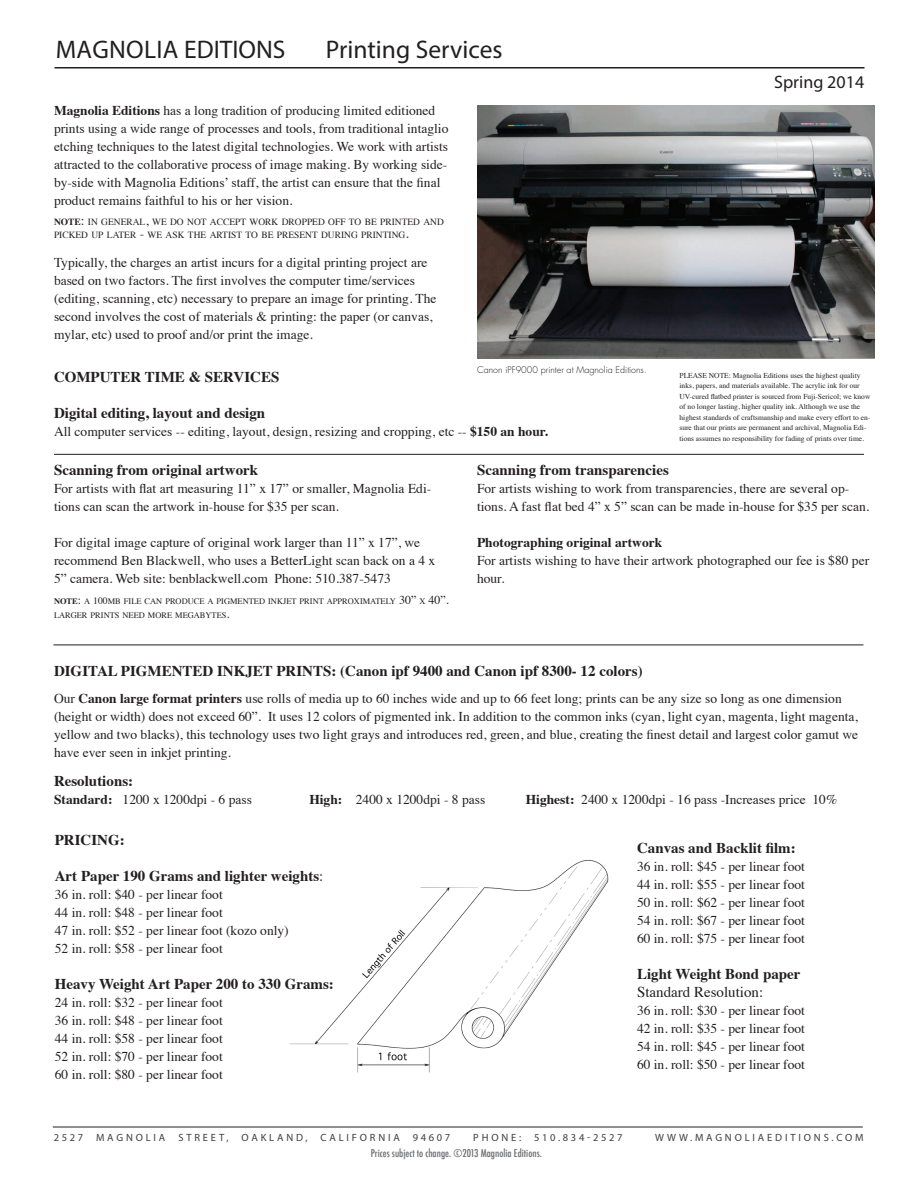
<style>
.page{position:relative;width:918px;height:1188px;background:#fff}
.page>*{position:absolute;margin:0;border:0;box-sizing:border-box;transform-origin:0 0}
.t1{font:25.5px "Myriad Pro";color:#231f20}
.t2{font:18px "Myriad Pro";color:#231f20}
.t3{font:700 15px "Times";color:#231f20}
.t4{font:15px "Times";color:#231f20}
.t5{font:13.5px/18px "Times";color:#231f20}
.t6{font:700 13.5px "Times";color:#231f20}
.t7{font:10.5px "Myriad Pro";letter-spacing:.27em;color:#3e3e3f}
.t8{font:500 condensed 10.5px "Futura";color:#6c6d70}
.t9{font:10.5px "Myriad Pro";letter-spacing:.25em;color:#3e3e3f}
.t10{font:9.45px/13.5px "Times";color:#231f20}
.t11{font:300 9px "Futura";color:#231f20}
.t12{font:8.4px/13.5px "Times";color:#231f20}
.t13{font:7.5px/10.5px "Times";color:#231f20}
.s1{font-weight:700}
.s2{font-size:13.5px}
.s3{font-size:12px}
.s4{font-size:9.75px}
.s5{font-weight:400}
</style>
<div class="page">
<img style="left:290px;top:860px;width:319px;height:213px">
<hr style="left:53px;top:1127px;width:810px;height:1px;background:#231f20">
<hr style="left:55px;top:67px;width:810px;height:2px;background:#231f20">
<hr style="left:54px;top:454px;width:810px;height:1px;background:#231f20">
<hr style="left:53px;top:645px;width:810px;height:1px;background:#231f20">
<img style="left:478px;top:106px;width:397px;height:253px">
<h1 class="t1" style="left:56px;top:34px;width:231px">MAGNOLIA EDITIONS</h1>
<h1 class="t1" style="left:326px;top:34px;width:178px">Printing Services</h1>
<p class="t5" style="left:54px;top:100px;width:396px"><span class="s1">Magnolia Editions</span> has a long tradition of producing limited editioned prints using a wide range of processes and tools, from traditional intaglio etching techniques to the latest digital technologies. We work with artists attracted to the collaborative process of image making. By working side&shy;by-side with Magnolia Editions’ staff, the artist can ensure that the final product remains faithful to his or her vision.</p>
<p class="t10" style="left:54px;top:214px;width:391px"><span class="s1">NOTE</span><span class="s2">:</span> IN GENERAL<span class="s2">,</span> WE DO NOT ACCEPT WORK DROPPED OFF TO BE PRINTED AND<br>PICKED UP LATER <span class="s2">-</span> WE ASK THE ARTIST TO BE PRESENT DURING PRINTING<span class="s2">.</span></p>
<p class="t5" style="left:54px;top:252px;width:384px">Typically, the charges an artist incurs for a digital printing project are based on two factors. The first involves the computer time/services (editing, scanning, etc) necessary to prepare an image for printing. The second involves the cost of materials &amp; printing: the paper (or canvas, mylar, etc) used to proof and/or print the image.</p>
<p class="t11" style="left:477px;top:364px;width:171px">Canon iPF9000 printer at Magnolia Editions.</p>
<p class="t3" style="left:54px;top:362px;width:227px">COMPUTER TIME &amp; SERVICES</p>
<p class="t3" style="left:54px;top:398px;width:213px">Digital editing, layout and design</p>
<p class="t5" style="left:54px;top:421px;width:496px">All computer services -- editing, layout, design, resizing and cropping, etc -- <span class="s1">$150 an hour.</span></p>
<h2 class="t2" style="left:774px;top:71px;width:92px">Spring 2014</h2>
<p class="t13" style="left:680px;top:369px;width:192px">PLEASE NOTE: Magnolia Editions uses the highest quality inks, papers, and materials available. The acrylic ink for our UV-cured flatbed printer is sourced from Fuji-Sericol; we know of no longer lasting, higher quality ink. Although we use the highest standards of craftsmanship and make every effort to en&shy;sure that our prints are permanent and archival, Magnolia Edi&shy;tions assumes no responsibility for fading of prints over time.</p>
<p class="t3" style="left:54px;top:456px;width:206px">Scanning from original artwork</p>
<p class="t5" style="left:54px;top:478px;width:379px">For artists with flat art measuring 11” x 17” or smaller, Magnolia Edi&shy;tions can scan the artwork in-house for $35 per scan.</p>
<p class="t5" style="left:54px;top:532px;width:383px">For digital image capture of original work larger than 11” x 17”, we recommend Ben Blackwell, who uses a BetterLight scan back on a 4 x<br>5” camera. Web site: benblackwell.com Phone: 510.387-5473</p>
<p class="t12" style="left:54px;top:594px;width:396px"><span class="s1">NOTE</span><span class="s3">:</span> A <span class="s4">100</span>MB FILE CAN PRODUCE A PIGMENTED INKJET PRINT APPROXIMATELY <span class="s3">30”</span> X <span class="s3">40”.<br></span>LARGER PRINTS NEED MORE MEGABYTES<span class="s3">.</span></p>
<p class="t3" style="left:477px;top:455px;width:193px">Scanning from transparencies</p>
<p class="t5" style="left:477px;top:478px;width:394px">For artists wishing to work from transparencies, there are several op&shy;tions. A fast flat bed 4” x 5” scan can be made in-house for $35 per scan.</p>
<p class="t6" style="left:477px;top:529px;width:187px">Photographing original artwork</p>
<p class="t5" style="left:477px;top:550px;width:394px">For artists wishing to have their artwork photographed our fee is $80 per hour.</p>
<p class="t3" style="left:54px;top:657px;width:590px">DIGITAL PIGMENTED INKJET PRINTS: (Canon ipf 9400 and Canon ipf 8300- 12 colors)</p>
<p class="t5" style="left:54px;top:689px;width:806px">Our <span class="s1">Canon large format printers</span> use rolls of media up to 60 inches wide and up to 66 feet long; prints can be any size so long as one dimension (height or width) does not exceed 60”. It uses 12 colors of pigmented ink. In addition to the common inks (cyan, light cyan, magenta, light magenta, yellow and two blacks), this technology uses two light grays and introduces red, green, and blue, creating the finest detail and largest color gamut we have ever seen in inkjet printing.</p>
<p class="t3" style="left:54px;top:767px;width:81px">Resolutions:</p>
<p class="t5" style="left:54px;top:789px;width:200px"><span class="s1">Standard:</span> 1200 x 1200dpi - 6 pass</p>
<p class="t5" style="left:309px;top:789px;width:177px"><span class="s1">High:</span> 2400 x 1200dpi - 8 pass</p>
<p class="t5" style="left:526px;top:789px;width:313px"><span class="s1">Highest:</span> 2400 x 1200dpi - 16 pass -Increases price 10%</p>
<p class="t3" style="left:55px;top:826px;width:71px">PRICING:</p>
<p class="t3" style="left:55px;top:862px;width:270px">Art Paper 190 Grams and lighter weights<span class="s5">:</span></p>
<p class="t5" style="left:55px;top:885px;width:235px">36 in. roll: $40 - per linear foot<br>44 in. roll: $48 - per linear foot<br>47 in. roll: $52 - per linear foot (kozo only)<br>52 in. roll: $58 - per linear foot</p>
<p class="t3" style="left:55px;top:970px;width:281px">Heavy Weight Art Paper 200 to 330 Grams:</p>
<p class="t5" style="left:55px;top:993px;width:169px;text-align:justify">24 in. roll: $32 - per linear foot 36 in. roll: $48 - per linear foot 44 in. roll: $58 - per linear foot 52 in. roll: $70 - per linear foot 60 in. roll: $80 - per linear foot</p>
<p class="t3" style="left:637px;top:833px;width:160px">Canvas and Backlit film:</p>
<p class="t5" style="left:637px;top:856px;width:169px;text-align:justify">36 in. roll: $45 - per linear foot 44 in. roll: $55 - per linear foot 50 in. roll: $62 - per linear foot 54 in. roll: $67 - per linear foot 60 in. roll: $75 - per linear foot</p>
<p class="t3" style="left:637px;top:959px;width:165px">Light Weight Bond paper</p>
<p class="t4" style="left:637px;top:978px;width:128px">Standard Resolution:</p>
<p class="t5" style="left:637px;top:1000px;width:169px;text-align:justify">36 in. roll: $30 - per linear foot 42 in. roll: $35 - per linear foot 54 in. roll: $45 - per linear foot 60 in. roll: $50 - per linear foot</p>
<p class="t7" style="left:54px;top:1131px;width:398px">2527 MAGNOLIA STREET, OAKLAND, CALIFORNIA 94607</p>
<p class="t9" style="left:473px;top:1131px;width:151px">PHONE: 510.834-2527</p>
<p class="t7" style="left:655px;top:1131px;width:210px">WWW.MAGNOLIAEDITIONS.COM</p>
<p class="t8" style="left:371px;top:1146px;width:173px">Prices subject to change. ©2013 Magnolia Editions.</p>
</div>
